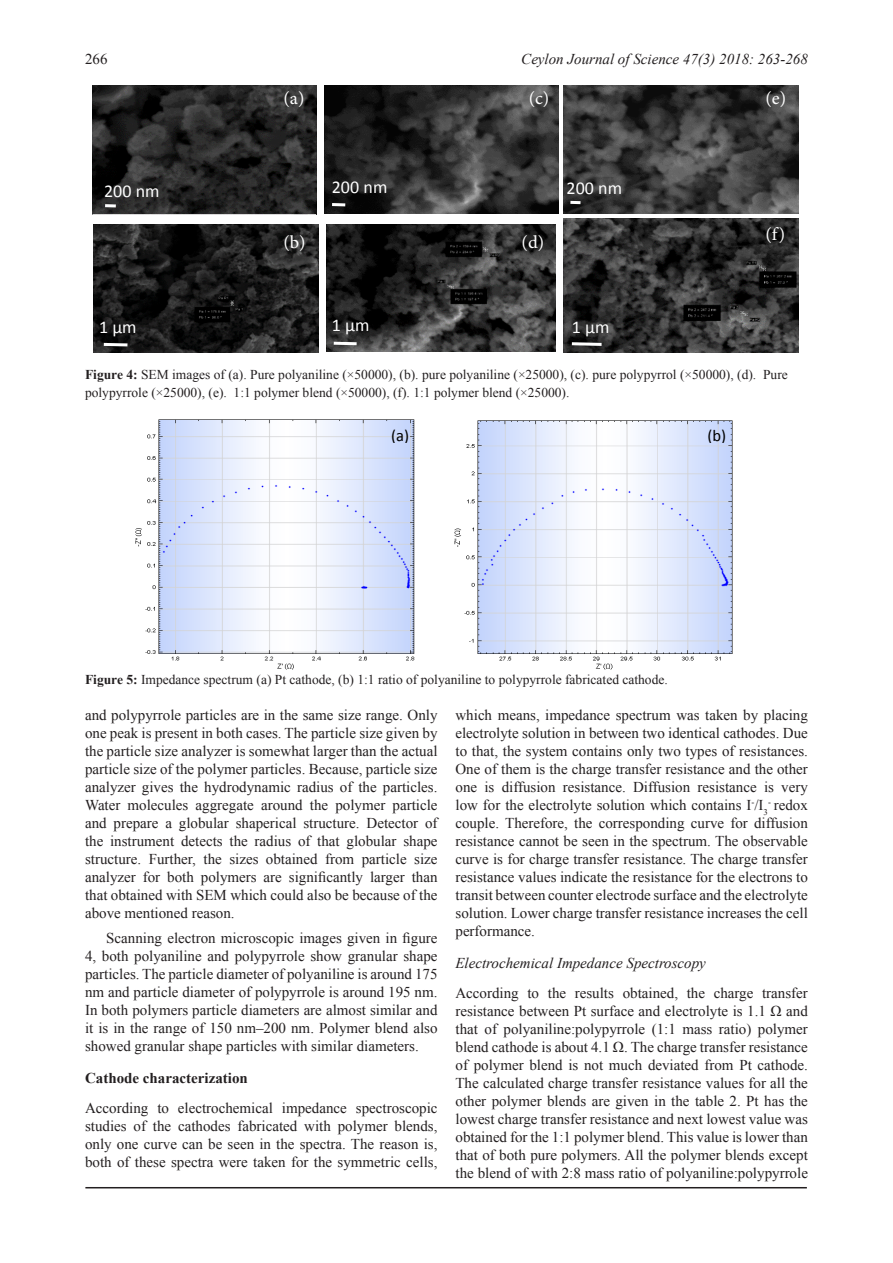
<style>
.page{position:relative;width:893px;height:1263px;background:#fff}
.page>*{position:absolute;margin:0;border:0;box-sizing:border-box;transform-origin:0 0}
.t1{font:18px "Calibri";letter-spacing:.005em;color:#fff}
.t2{font:18px "Adobe Hebrew";color:#fff}
.t3{font:16.65px "Calibri";color:#000}
.non_indent_paragraph{font:15px/18px "Times New Roman";color:#231f20;text-align:justify}
.indent_paragraph{font:15px/18px "Times New Roman";color:#231f20;text-align:justify}
.t4{font:italic 15px "Times New Roman";color:#231f20}
.t5{font:700 15px "Times New Roman";color:#231f20}
.t6{font:13.5px/18px "Times New Roman";color:#231f20}
.s1{font-weight:700}
</style>
<div class="page">
<hr style="left:85px;top:1187px;width:722px;height:1px;background:#231f20">
<img style="left:93px;top:224px;width:226px;height:129px">
<img style="left:93px;top:85px;width:224px;height:130px">
<svg style="left:105px;top:204px;width:11px;height:3px"></svg>
<svg style="left:101px;top:341px;width:30px;height:7px"></svg>
<img style="left:324px;top:85px;width:234px;height:128px">
<svg style="left:332px;top:203px;width:13px;height:3px"></svg>
<img style="left:326px;top:224px;width:230px;height:128px">
<svg style="left:331px;top:340px;width:29px;height:7px"></svg>
<img style="left:563px;top:85px;width:235px;height:128px">
<svg style="left:570px;top:201px;width:10px;height:3px"></svg>
<img style="left:563px;top:218px;width:235px;height:135px">
<svg style="left:569px;top:341px;width:36px;height:6px"></svg>
<img style="left:135px;top:419px;width:598px;height:251px">
<p class="non_indent_paragraph" style="left:85px;top:49px;width:24px">266</p>
<p class="t4" style="left:521px;top:48px;width:288px">Ceylon Journal of Science 47(3) 2018: 263-268</p>
<p class="t1" style="left:104px;top:179px;width:57px">200 nm</p>
<p class="t2" style="left:283px;top:87px;width:22px">(a)</p>
<p class="t2" style="left:529px;top:87px;width:22px">(c)</p>
<p class="t2" style="left:765px;top:87px;width:22px">(e)</p>
<p class="t1" style="left:332px;top:174px;width:57px">200 nm</p>
<p class="t2" style="left:283px;top:232px;width:24px">(b)</p>
<p class="t2" style="left:522px;top:232px;width:24px">(d)</p>
<p class="t1" style="left:566px;top:176px;width:57px">200 nm</p>
<p class="t2" style="left:765px;top:223px;width:21px">(f)</p>
<p class="t1" style="left:332px;top:312px;width:39px">1 µm</p>
<p class="t1" style="left:572px;top:314px;width:39px">1 µm</p>
<p class="t6" style="left:85px;top:365px;width:704px"><span class="s1">Figure 4:</span> SEM images of (a). Pure polyaniline (×50000), (b). pure polyaniline (×25000), (c). pure polypyrrol (×50000), (d). Pure polypyrrole (×25000), (e). 1:1 polymer blend (×50000), (f). 1:1 polymer blend (×25000).</p>
<p class="t1" style="left:99px;top:315px;width:39px">1 µm</p>
<p class="t3" style="left:391px;top:424px;width:19px">(a)</p>
<p class="t3" style="left:708px;top:424px;width:20px">(b)</p>
<p class="t6" style="left:85px;top:670px;width:584px"><span class="s1">Figure 5:</span> Impedance spectrum (a) Pt cathode, (b) 1:1 ratio of polyaniline to polypyrrole fabricated cathode.</p>
<p class="indent_paragraph" style="left:85px;top:705px;width:354px">and polypyrrole particles are in the same size range. Only one peak is present in both cases. The particle size given by the particle size analyzer is somewhat larger than the actual particle size of the polymer particles. Because, particle size analyzer gives the hydrodynamic radius of the particles.<br>Water molecules aggregate around the polymer particle and prepare a globular shaperical structure. Detector of the instrument detects the radius of that globular shape structure. Further, the sizes obtained from particle size analyzer for both polymers are significantly larger than that obtained with SEM which could also be because of the above mentioned reason.</p>
<p class="indent_paragraph" style="left:85px;top:929px;width:354px;text-indent:21px">Scanning electron microscopic images given in figure 4, both polyaniline and polypyrrole show granular shape particles. The particle diameter of polyaniline is around 175 nm and particle diameter of polypyrrole is around 195 nm.<br>In both polymers particle diameters are almost similar and it is in the range of 150 nm–200 nm. Polymer blend also showed granular shape particles with similar diameters.</p>
<p class="t5" style="left:85px;top:1067px;width:164px">Cathode characterization</p>
<p class="non_indent_paragraph" style="left:85px;top:1098px;width:354px">According to electrochemical impedance spectroscopic studies of the cathodes fabricated with polymer blends, only one curve can be seen in the spectra. The reason is, both of these spectra were taken for the symmetric cells,</p>
<p class="non_indent_paragraph" style="left:455px;top:705px;width:354px">which means, impedance spectrum was taken by placing electrolyte solution in between two identical cathodes. Due to that, the system contains only two types of resistances.<br>One of them is the charge transfer resistance and the other one is diffusion resistance. Diffusion resistance is very low for the electrolyte solution which contains I<sup>-</sup>/I<sub>3</sub><sup>-</sup> redox couple. Therefore, the corresponding curve for diffusion resistance cannot be seen in the spectrum. The observable curve is for charge transfer resistance. The charge transfer resistance values indicate the resistance for the electrons to transit between counter electrode surface and the electrolyte solution. Lower charge transfer resistance increases the cell performance.</p>
<p class="t4" style="left:455px;top:952px;width:252px">Electrochemical Impedance Spectroscopy</p>
<p class="non_indent_paragraph" style="left:455px;top:983px;width:354px">According to the results obtained, the charge transfer resistance between Pt surface and electrolyte is 1.1 Ω and that of polyaniline:polypyrrole (1:1 mass ratio) polymer blend cathode is about 4.1 Ω. The charge transfer resistance of polymer blend is not much deviated from Pt cathode.<br>The calculated charge transfer resistance values for all the other polymer blends are given in the table 2. Pt has the lowest charge transfer resistance and next lowest value was obtained for the 1:1 polymer blend. This value is lower than that of both pure polymers. All the polymer blends except the blend of with 2:8 mass ratio of polyaniline:polypyrrole</p>
</div>
